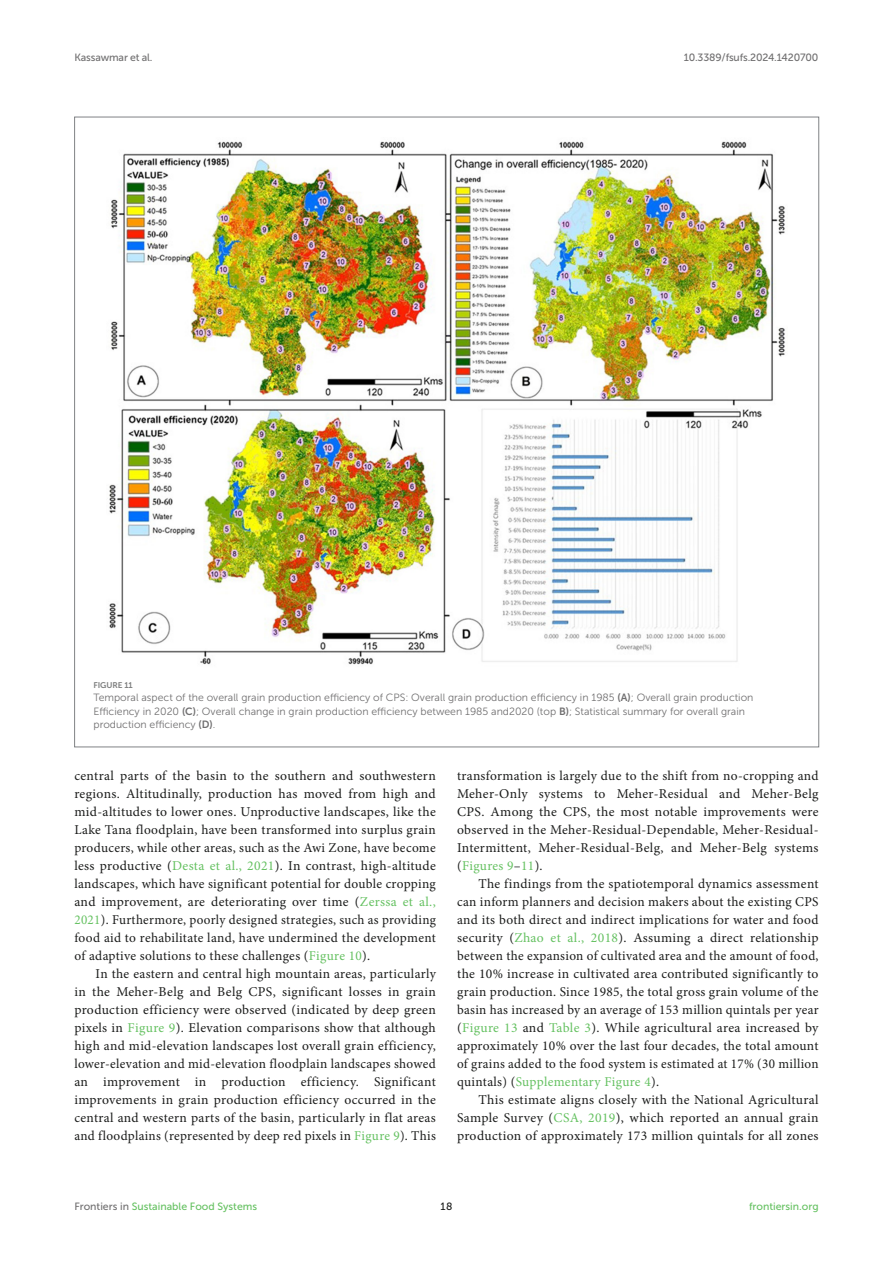
<style>
.page{position:relative;width:893px;height:1263px;background:#fff}
.page>*{position:absolute;margin:0;border:0;box-sizing:border-box;transform-origin:0 0}
.TEXT{font:13.5px/18px "Minion Pro";letter-spacing:.025em;color:#1b1c1b;text-align:justify}
.FIG_LEG{font:10.5px/13.5px "Museo Sans 300";color:#706f70}
.t1{font:10.5px "Museo Sans 500";color:#65c161}
.t2{font:10.5px "Museo Sans 500";letter-spacing:-.015em;color:#706f70}
.t3{font:10.5px "Museo Sans 500";color:#1b1c1b}
.FIG_HD{font:8.25px "Museo Sans 700";letter-spacing:-.01em;color:#7e7f7f}
.s1{font-family:"Museo Sans 700"}
.s2{color:#65c161}
.s3{color:#706f70}
</style>
<div class="page">
<img style="left:109px;top:141px;width:676px;height:524px">
<p class="t2" style="left:74px;top:51px;width:80px">Kassawmar et al.</p>
<p class="t2" style="left:684px;top:51px;width:136px">10.3389/fsufs.2024.1420700</p>
<p class="FIG_HD" style="left:94px;top:680px;width:41px">FIGURE 11</p>
<p class="FIG_LEG" style="left:94px;top:691px;width:661px">Temporal aspect of the overall grain production efficiency of CPS: Overall grain production efficiency in 1985 <span class="s1">(A)</span>; Overall grain production<br>Efficiency in 2020 <span class="s1">(C)</span>; Overall change in grain production efficiency between 1985 and2020 (top <span class="s1">B)</span>; Statistical summary for overall grain production efficiency <span class="s1">(D)</span>.</p>
<p class="TEXT" style="left:74px;top:767px;width:363px">central parts of the basin to the southern and southwestern regions. Altitudinally, production has moved from high and mid-altitudes to lower ones. Unproductive landscapes, like the Lake Tana floodplain, have been transformed into surplus grain producers, while other areas, such as the Awi Zone, have become less productive (<span class="s2">Desta et al., 2021</span>). In contrast, high-altitude landscapes, which have significant potential for double cropping and improvement, are deteriorating over time (<span class="s2">Zerssa et al., 2021</span>). Furthermore, poorly designed strategies, such as providing food aid to rehabilitate land, have undermined the development of adaptive solutions to these challenges (<span class="s2">Figure 10</span>).</p>
<p class="TEXT" style="left:74px;top:965px;width:363px;text-indent:21px">In the eastern and central high mountain areas, particularly in the Meher-Belg and Belg CPS, significant losses in grain production efficiency were observed (indicated by deep green pixels in <span class="s2">Figure 9</span>). Elevation comparisons show that although high and mid-elevation landscapes lost overall grain efficiency, lower-elevation and mid-elevation floodplain landscapes showed an improvement in production efficiency. Significant improvements in grain production efficiency occurred in the central and western parts of the basin, particularly in flat areas and floodplains (represented by deep red pixels in <span class="s2">Figure 9</span>). This</p>
<p class="TEXT" style="left:457px;top:767px;width:363px">transformation is largely due to the shift from no-cropping and Meher-Only systems to Meher-Residual and Meher-Belg CPS. Among the CPS, the most notable improvements were observed in the Meher-Residual-Dependable, Meher-Residual-Intermittent, Meher-Residual-Belg, and Meher-Belg systems (<span class="s2">Figures 9</span>–<span class="s2">11</span>).</p>
<p class="TEXT" style="left:457px;top:875px;width:363px;text-indent:21px">The findings from the spatiotemporal dynamics assessment can inform planners and decision makers about the existing CPS and its both direct and indirect implications for water and food security (<span class="s2">Zhao et al., 2018</span>). Assuming a direct relationship between the expansion of cultivated area and the amount of food, the 10% increase in cultivated area contributed significantly to grain production. Since 1985, the total gross grain volume of the basin has increased by an average of 153 million quintals per year (<span class="s2">Figure 13</span> and <span class="s2">Table 3</span>). While agricultural area increased by approximately 10% over the last four decades, the total amount of grains added to the food system is estimated at 17% (30 million quintals) (<span class="s2">Supplementary Figure 4</span>).</p>
<p class="TEXT" style="left:457px;top:1091px;width:363px;text-indent:21px">This estimate aligns closely with the National Agricultural Sample Survey (<span class="s2">CSA, 2019</span>), which reported an annual grain production of approximately 173 million quintals for all zones</p>
<p class="t1" style="left:74px;top:1200px;width:184px"><span class="s3">Frontiers in</span> Sustainable Food Systems</p>
<p class="t3" style="left:440px;top:1200px;width:14px">18</p>
<p class="t1" style="left:749px;top:1200px;width:71px">frontiersin.org</p>
</div>
